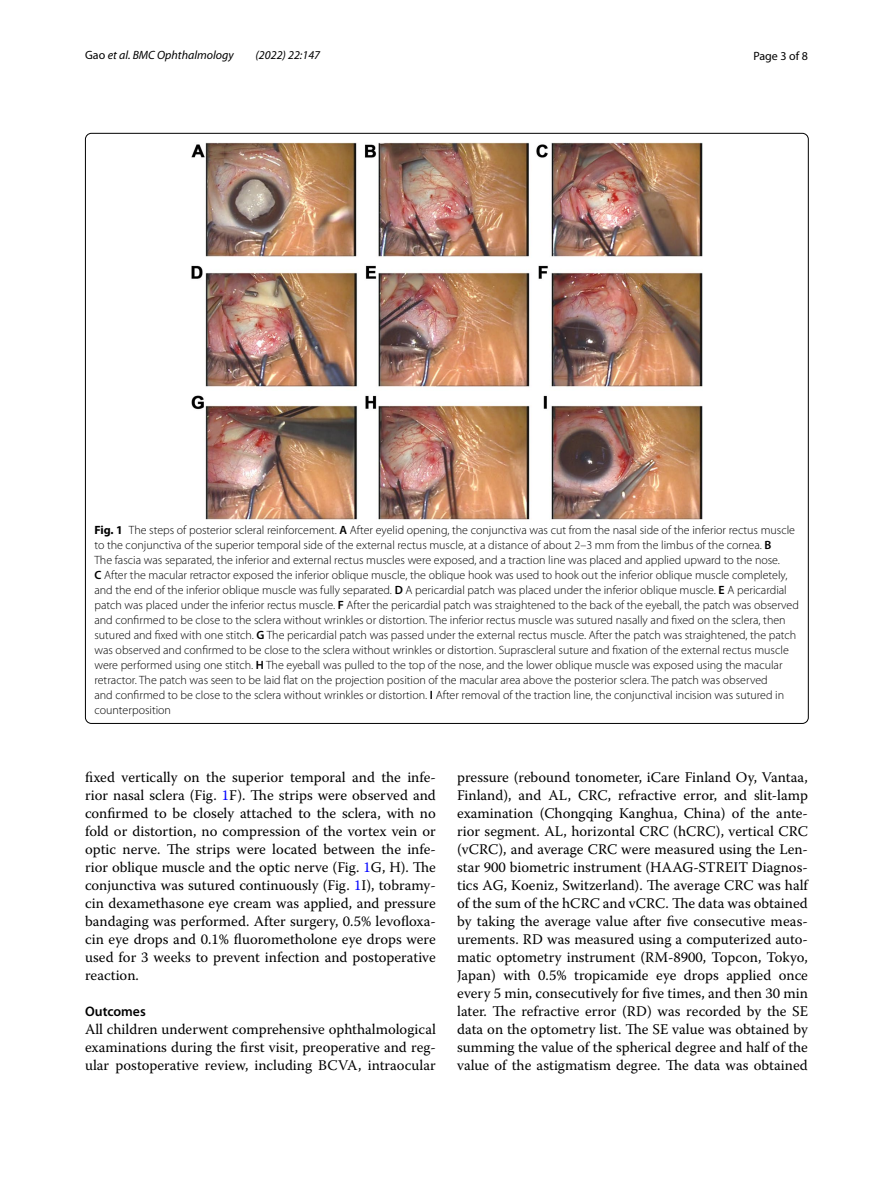
<style>
.page{position:relative;width:893px;height:1187px;background:#fff}
.page>*{position:absolute;margin:0;border:0;box-sizing:border-box;transform-origin:0 0}
.t1{font:14.7px/18px "Warnock Pro";color:#000;text-align:justify}
.t2{font:600 13.8px "Myriad Pro";color:#000}
.t3{font:300 12px/15px "Myriad Pro";color:#000}
.t4{font:italic 12px "Myriad Pro";color:#000}
.t5{font:12px "Myriad Pro";color:#000}
.s1{font-style:normal}
.s2{font-weight:700}
.s3{font-weight:600}
.s4{color:#00f}
</style>
<div class="page">
<img style="left:192px;top:142px;width:510px;height:377px">
<p class="t4" style="left:85px;top:48px;width:150px"><span class="s1">Gao</span> et al. BMC Ophthalmology</p>
<p class="t4" style="left:256px;top:48px;width:66px">(2022) 22:147</p>
<p class="t5" style="left:753px;top:48px;width:56px">Page 3 of 8</p>
<p class="t3" style="left:94px;top:523px;width:706px"><span class="s2">Fig. 1</span> The steps of posterior scleral reinforcement. <span class="s3">A</span> After eyelid opening, the conjunctiva was cut from the nasal side of the inferior rectus muscle to the conjunctiva of the superior temporal side of the external rectus muscle, at a distance of about 2–3 mm from the limbus of the cornea. <span class="s3">B<br></span>The fascia was separated, the inferior and external rectus muscles were exposed, and a traction line was placed and applied upward to the nose.<br><span class="s3">C</span> After the macular retractor exposed the inferior oblique muscle, the oblique hook was used to hook out the inferior oblique muscle completely, and the end of the inferior oblique muscle was fully separated. <span class="s3">D</span> A pericardial patch was placed under the inferior oblique muscle. <span class="s3">E</span> A pericardial patch was placed under the inferior rectus muscle. <span class="s3">F</span> After the pericardial patch was straightened to the back of the eyeball, the patch was observed and confirmed to be close to the sclera without wrinkles or distortion. The inferior rectus muscle was sutured nasally and fixed on the sclera, then sutured and fixed with one stitch. <span class="s3">G</span> The pericardial patch was passed under the external rectus muscle. After the patch was straightened, the patch was observed and confirmed to be close to the sclera without wrinkles or distortion. Suprascleral suture and fixation of the external rectus muscle were performed using one stitch. <span class="s3">H</span> The eyeball was pulled to the top of the nose, and the lower oblique muscle was exposed using the macular retractor. The patch was seen to be laid flat on the projection position of the macular area above the posterior sclera. The patch was observed<br>and confirmed to be close to the sclera without wrinkles or distortion. <span class="s3">I</span> After removal of the traction line, the conjunctival incision was sutured in counterposition</p>
<p class="t1" style="left:85px;top:767px;width:352px">fixed vertically on the superior temporal and the infe&shy;rior nasal sclera (Fig. <span class="s4">1</span>F). The strips were observed and confirmed to be closely attached to the sclera, with no fold or distortion, no compression of the vortex vein or optic nerve. The strips were located between the infe&shy;rior oblique muscle and the optic nerve (Fig. <span class="s4">1</span>G, H). The conjunctiva was sutured continuously (Fig. <span class="s4">1</span>I), tobramy&shy;cin dexamethasone eye cream was applied, and pressure bandaging was performed. After surgery, 0.5% levofloxa&shy;cin eye drops and 0.1% fluorometholone eye drops were used for 3 weeks to prevent infection and postoperative reaction.</p>
<p class="t2" style="left:85px;top:1002px;width:62px">Outcomes</p>
<p class="t1" style="left:85px;top:1019px;width:352px">All children underwent comprehensive ophthalmological examinations during the first visit, preoperative and reg&shy;ular postoperative review, including BCVA, intraocular</p>
<p class="t1" style="left:457px;top:767px;width:352px">pressure (rebound tonometer, iCare Finland Oy, Vantaa, Finland), and AL, CRC, refractive error, and slit-lamp examination (Chongqing Kanghua, China) of the ante&shy;rior segment. AL, horizontal CRC (hCRC), vertical CRC (vCRC), and average CRC were measured using the Len&shy;star 900 biometric instrument (HAAG-STREIT Diagnos&shy;tics AG, Koeniz, Switzerland). The average CRC was half of the sum of the hCRC and vCRC. The data was obtained by taking the average value after five consecutive meas&shy;urements. RD was measured using a computerized auto&shy;matic optometry instrument (RM-8900, Topcon, Tokyo, Japan) with 0.5% tropicamide eye drops applied once every 5 min, consecutively for five times, and then 30 min later. The refractive error (RD) was recorded by the SE data on the optometry list. The SE value was obtained by summing the value of the spherical degree and half of the value of the astigmatism degree. The data was obtained</p>
</div>
